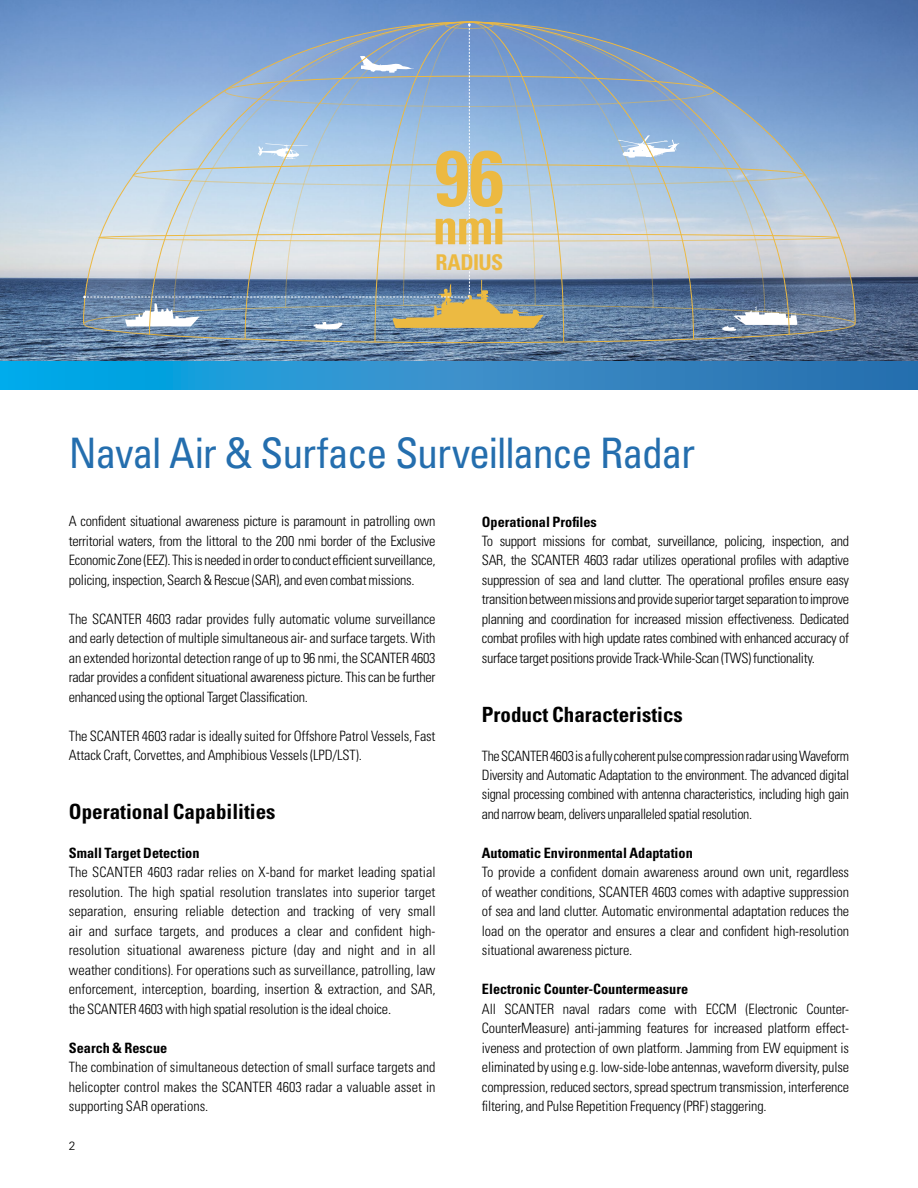
<style>
.page{position:relative;width:918px;height:1188px;background:#fff}
.page>*{position:absolute;margin:0;border:0;box-sizing:border-box;transform-origin:0 0}
.t1{font:700 condensed 78.75px "Univers LT Std";color:#ecb941}
.t2{font:700 condensed 50.25px "Univers LT Std";color:#ecb941}
.t3{font:condensed 42px "Univers LT Std";letter-spacing:-.03em;color:#246eae}
.t4{font:700 condensed 21.75px "Univers LT Std";letter-spacing:-.025em;color:#ecb941}
.t5{font:700 condensed 21px "Univers LT Std";color:#000}
.t6{font:300 condensed 14.25px/19.5px "Univers LT Std";letter-spacing:-.01em;color:#000;text-align:justify}
.t7{font:700 condensed 14.25px "Univers LT Std";color:#000}
.t8{font:300 12px "Univers LT Std";color:#000}
</style>
<div class="page">
<svg style="left:0;top:0;width:918px;height:361px;background:#7794b8"></svg>
<svg style="left:840px;top:22px;width:16px;height:302px;background:#89a1c1"></svg>
<svg style="left:83px;top:21px;width:757px;height:310px;background:#9bb3ce"></svg>
<svg style="left:0;top:361px;width:918px;height:29px;background:#268eca"></svg>
<svg style="left:374px;top:21px;width:190px;height:322px;background:#a1b6c9"></svg>
<h1 class="t1" style="left:435px;top:130px;width:71px">96</h1>
<h2 class="t2" style="left:433px;top:196px;width:74px">nmi</h2>
<h3 class="t4" style="left:435px;top:249px;width:69px">RADIUS</h3>
<h3 class="t3" style="left:69px;top:426px;width:628px">Naval Air &amp; Surface Surveillance Radar</h3>
<p class="t6" style="left:69px;top:512px;width:368px">A confident situational awareness picture is paramount in patrolling own territorial waters, from the littoral to the 200 nmi border of the Exclusive Economic Zone (EEZ). This is needed in order to conduct efficient surveillance, policing, inspection, Search &amp; Rescue (SAR), and even combat missions.</p>
<p class="t6" style="left:69px;top:609px;width:368px">The SCANTER 4603 radar provides fully automatic volume surveillance and early detection of multiple simultaneous air- and surface targets. With an extended horizontal detection range of up to 96 nmi, the SCANTER 4603 radar provides a confident situational awareness picture. This can be further enhanced using the optional Target Classification.</p>
<p class="t6" style="left:69px;top:726px;width:368px">The SCANTER 4603 radar is ideally suited for Offshore Patrol Vessels, Fast<br>Attack Craft, Corvettes, and Amphibious Vessels (LPD/LST).</p>
<h3 class="t5" style="left:69px;top:799px;width:208px">Operational Capabilities</h3>
<p class="t7" style="left:69px;top:844px;width:132px">Small Target Detection</p>
<p class="t6" style="left:69px;top:863px;width:368px">The SCANTER 4603 radar relies on X-band for market leading spatial resolution. The high spatial resolution translates into superior target separation, ensuring reliable detection and tracking of very small air and surface targets, and produces a clear and confident high&shy;resolution situational awareness picture (day and night and in all weather conditions). For operations such as surveillance, patrolling, law enforcement, interception, boarding, insertion &amp; extraction, and SAR, the SCANTER 4603 with high spatial resolution is the ideal choice.</p>
<p class="t7" style="left:69px;top:1039px;width:100px">Search &amp; Rescue</p>
<p class="t6" style="left:69px;top:1058px;width:368px">The combination of simultaneous detection of small surface targets and helicopter control makes the SCANTER 4603 radar a valuable asset in supporting SAR operations.</p>
<p class="t8" style="left:69px;top:1139px;width:8px">2</p>
<p class="t7" style="left:482px;top:513px;width:116px">Operational Profiles</p>
<p class="t6" style="left:482px;top:531px;width:369px">To support missions for combat, surveillance, policing, inspection, and SAR, the SCANTER 4603 radar utilizes operational profiles with adaptive suppression of sea and land clutter. The operational profiles ensure easy transition between missions and provide superior target separation to improve planning and coordination for increased mission effectiveness. Dedicated combat profiles with high update rates combined with enhanced accuracy of surface target positions provide Track-While-Scan (TWS) functionality.</p>
<h3 class="t5" style="left:482px;top:701px;width:202px">Product Characteristics</h3>
<p class="t6" style="left:482px;top:746px;width:369px">The SCANTER 4603 is a fully coherent pulse compression radar using Waveform Diversity and Automatic Adaptation to the environment. The advanced digital signal processing combined with antenna characteristics, including high gain and narrow beam, delivers unparalleled spatial resolution.</p>
<p class="t7" style="left:482px;top:844px;width:212px">Automatic Environmental Adaptation</p>
<p class="t6" style="left:482px;top:863px;width:369px">To provide a confident domain awareness around own unit, regardless of weather conditions, SCANTER 4603 comes with adaptive suppression of sea and land clutter. Automatic environmental adaptation reduces the load on the operator and ensures a clear and confident high-resolution situational awareness picture.</p>
<p class="t7" style="left:482px;top:981px;width:208px">Electronic Counter-Countermeasure</p>
<p class="t6" style="left:482px;top:999px;width:369px">All SCANTER naval radars come with ECCM (Electronic Counter-CounterMeasure) anti-jamming features for increased platform effect&shy;iveness and protection of own platform. Jamming from EW equipment is eliminated by using e.g. low-side-lobe antennas, waveform diversity, pulse compression, reduced sectors, spread spectrum transmission, interference filtering, and Pulse Repetition Frequency (PRF) staggering.</p>
</div>
